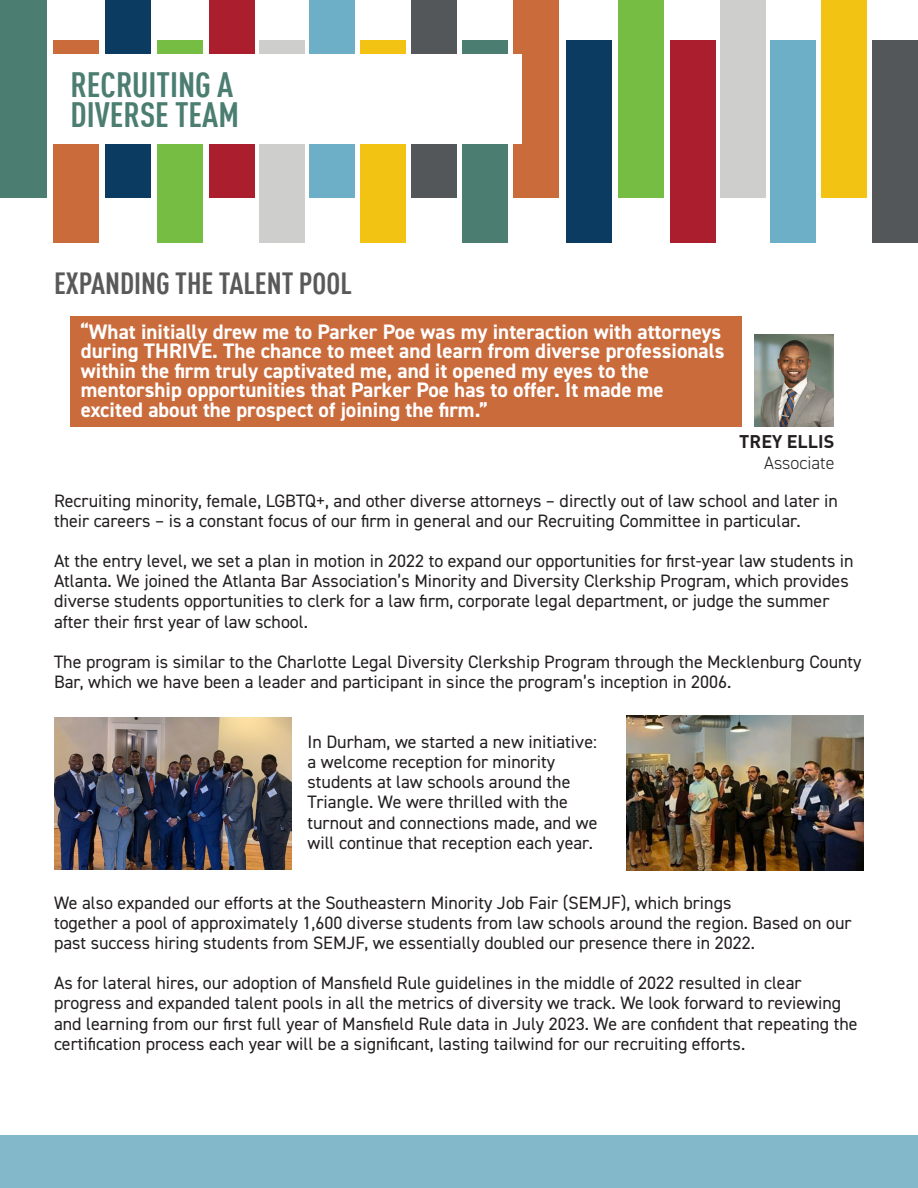
<style>
.page{position:relative;width:918px;height:1188px;background:#fff}
.page>*{position:absolute;margin:0;border:0;box-sizing:border-box;transform-origin:0 0}
.t1{font:700 condensed 34.5px "DIN Offc";color:#4b7d70}
.t2{font:700 condensed 30px "DIN Offc";color:#595959}
.t3{font:700 21px/19.5px "DIN2014";color:#fff}
.t4{font:18px/20.1px "DIN2014";color:#231f20}
.t5{font:700 18px "DIN";color:#231f20}
.t6{font:300 18px "DIN2014";color:#231f20}
</style>
<div class="page">
<div style="left:0;top:1136px;width:918px;height:52px;background:#82b8c9"></div>
<div style="left:0;top:0;width:46px;height:197px;background:#4b7d70"></div>
<div style="left:105px;top:0;width:46px;height:197px;background:#0c3b62"></div>
<div style="left:209px;top:0;width:46px;height:197px;background:#aa1e2d"></div>
<div style="left:309px;top:0;width:46px;height:197px;background:#6cafc6"></div>
<div style="left:157px;top:41px;width:46px;height:202px;background:#75bd43"></div>
<div style="left:259px;top:40px;width:46px;height:203px;background:#cececd"></div>
<div style="left:361px;top:40px;width:45px;height:203px;background:#f3c314"></div>
<div style="left:53px;top:40px;width:45px;height:203px;background:#ca6b3c"></div>
<div style="left:411px;top:0;width:46px;height:197px;background:#545759"></div>
<div style="left:462px;top:40px;width:45px;height:203px;background:#4b7d70"></div>
<div style="left:566px;top:40px;width:46px;height:203px;background:#0c3b62"></div>
<div style="left:670px;top:40px;width:46px;height:203px;background:#aa1e2d"></div>
<div style="left:770px;top:40px;width:46px;height:203px;background:#6cafc6"></div>
<div style="left:618px;top:0;width:46px;height:197px;background:#75bd43"></div>
<div style="left:720px;top:0;width:46px;height:197px;background:#cececd"></div>
<div style="left:821px;top:0;width:46px;height:197px;background:#f3c314"></div>
<div style="left:514px;top:0;width:45px;height:197px;background:#ca6b3c"></div>
<div style="left:872px;top:40px;width:46px;height:203px;background:#545759"></div>
<div style="left:50px;top:54px;width:472px;height:90px;background:#fff"></div>
<img style="left:54px;top:718px;width:238px;height:151px">
<img style="left:626px;top:716px;width:238px;height:155px">
<div style="left:70px;top:316px;width:672px;height:111px;background:#ca6b3c"></div>
<img style="left:755px;top:334px;width:78px;height:92px">
<p class="t1" style="left:70px;top:64px;width:164px">RECRUITING A</p>
<p class="t1" style="left:70px;top:94px;width:170px">DIVERSE TEAM</p>
<p class="t2" style="left:54px;top:265px;width:299px">EXPANDING THE TALENT POOL</p>
<p class="t3" style="left:81px;top:321px;width:645px">“What initially drew me to Parker Poe was my interaction with attorneys during THRIVE. The chance to meet and learn from diverse professionals within the firm truly captivated me, and it opened my eyes to the mentorship opportunities that Parker Poe has to offer. It made me excited about the prospect of joining the firm.”</p>
<p class="t5" style="left:739px;top:429px;width:97px">TREY ELLIS</p>
<p class="t6" style="left:764px;top:452px;width:72px">Associate</p>
<p class="t4" style="left:54px;top:490px;width:785px">Recruiting minority, female, LGBTQ+, and other diverse attorneys – directly out of law school and later in their careers – is a constant focus of our firm in general and our Recruiting Committee in particular.</p>
<p class="t4" style="left:54px;top:551px;width:801px">At the entry level, we set a plan in motion in 2022 to expand our opportunities for first-year law students in Atlanta. We joined the Atlanta Bar Association’s Minority and Diversity Clerkship Program, which provides diverse students opportunities to clerk for a law firm, corporate legal department, or judge the summer after their first year of law school.</p>
<p class="t4" style="left:54px;top:651px;width:809px">The program is similar to the Charlotte Legal Diversity Clerkship Program through the Mecklenburg County<br>Bar, which we have been a leader and participant in since the program’s inception in 2006.</p>
<p class="t4" style="left:308px;top:732px;width:292px">In Durham, we started a new initiative: a welcome reception for minority students at law schools around the Triangle. We were thrilled with the turnout and connections made, and we will continue that reception each year.</p>
<p class="t4" style="left:54px;top:892px;width:799px">We also expanded our efforts at the Southeastern Minority Job Fair (SEMJF), which brings<br>together a pool of approximately 1,600 diverse students from law schools around the region. Based on our past success hiring students from SEMJF, we essentially doubled our presence there in 2022.</p>
<p class="t4" style="left:54px;top:973px;width:805px">As for lateral hires, our adoption of Mansfield Rule guidelines in the middle of 2022 resulted in clear progress and expanded talent pools in all the metrics of diversity we track. We look forward to reviewing and learning from our first full year of Mansfield Rule data in July 2023. We are confident that repeating the certification process each year will be a significant, lasting tailwind for our recruiting efforts.</p>
</div>
